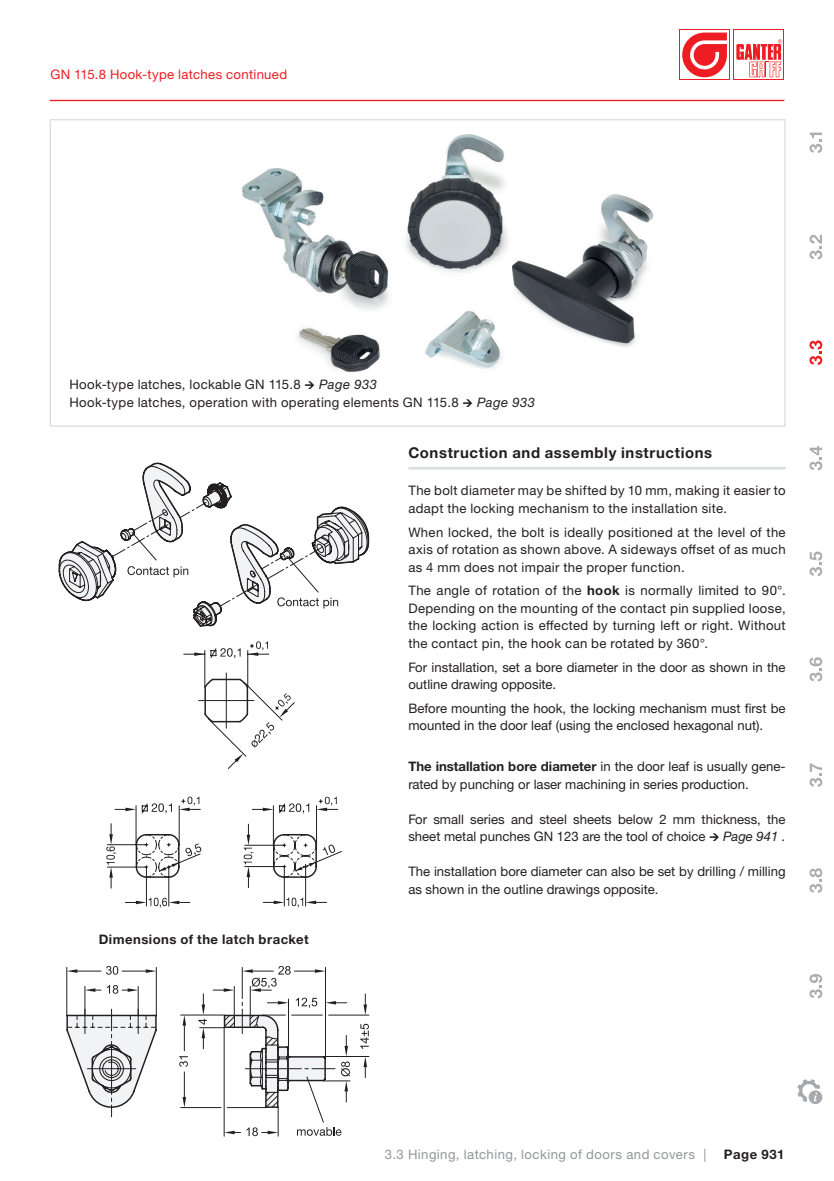
<style>
.page{position:relative;width:834px;height:1181px;background:#fff}
.page>*{position:absolute;margin:0;border:0;box-sizing:border-box;transform-origin:0 0}
.t1{font:700 14.88px "Helvetica Neue LT Pro";letter-spacing:.04em;color:#231f20}
.t2{font:13.12px/17.5px "Helvetica Neue LTW1 G";color:#231f20}
.t3{font:13.12px/17.5px "Helvetica Neue LTW1 G";letter-spacing:.025em;color:#231f20}
.t4{font:13.12px "Helvetica Neue LTW1 G";letter-spacing:.035em;color:#939598}
.t5{font:700 13.12px "Helvetica Neue LTW1 G";letter-spacing:.035em;color:#231f20}
.t6{font:13.12px "Helvetica Neue LTW1 G";letter-spacing:.025em;color:#ee1d23}
.s1{font-style:italic}
.s2{font-weight:700}
</style>
<div class="page">
<hr style="left:50px;top:100px;width:734px;height:1px;background:#ee1d23">
<div style="left:679px;top:30px;width:50px;height:50px;background:#ee1d23"></div>
<svg style="left:680px;top:30px;width:49px;height:49px"></svg>
<svg style="left:682px;top:33px;width:44px;height:44px"></svg>
<div style="left:733px;top:30px;width:51px;height:50px;background:#ee1d23"></div>
<div style="left:734px;top:30px;width:49px;height:49px;background:#fff"></div>
<svg style="left:736px;top:39px;width:46px;height:38px"></svg>
<svg style="left:797px;top:132px;width:26px;height:972px"></svg>
<svg style="left:58px;top:462px;width:312px;height:165px"></svg>
<hr style="left:408px;top:467px;width:377px;height:2px;background:#dcdddf">
<svg style="left:109px;top:808px;width:219px;height:97px"></svg>
<svg style="left:274px;top:897px;width:42px;height:10px"></svg>
<svg style="left:136px;top:897px;width:43px;height:11px"></svg>
<svg style="left:106px;top:834px;width:10px;height:43px"></svg>
<svg style="left:256px;top:641px;width:12px;height:2px"></svg>
<svg style="left:183px;top:643px;width:87px;height:34px"></svg>
<svg style="left:125px;top:677px;width:217px;height:201px"></svg>
<hr style="left:328px;top:1014px;width:41px;height:1px;background:#231f20">
<hr style="left:323px;top:1056px;width:46px;height:1px;background:#231f20">
<svg style="left:363px;top:1057px;width:4px;height:20px"></svg>
<svg style="left:363px;top:994px;width:4px;height:21px"></svg>
<svg style="left:360px;top:1023px;width:9px;height:26px"></svg>
<svg style="left:66px;top:966px;width:284px;height:170px"></svg>
<img style="left:242px;top:134px;width:412px;height:238px">
<p class="t6" style="left:50px;top:67px;width:238px">GN 115.8 Hook-type latches continued</p>
<p class="t3" style="left:69px;top:376px;width:467px">Hook-type latches, lockable GN 115.8 <span class="s1">→ Page 933<br></span>Hook-type latches, operation with operating elements GN 115.8 <span class="s1">→ Page 933</span></p>
<p class="t5" style="left:99px;top:931px;width:211px">Dimensions of the latch bracket</p>
<p class="t1" style="left:408px;top:443px;width:305px">Construction and assembly instructions</p>
<p class="t3" style="left:408px;top:482px;width:379px">The bolt diameter may be shifted by 10 mm, making it easier to adapt the locking mechanism to the installation site.</p>
<p class="t2" style="left:408px;top:523px;width:379px;text-align:justify">When locked, the bolt is ideally positioned at the level of the axis of rotation as shown above. A sideways offset of as much as 4 mm does not impair the proper function.</p>
<p class="t2" style="left:408px;top:582px;width:379px;text-align:justify">The angle of rotation of the <span class="s2">hook</span> is normally limited to 90°.<br>Depending on the mounting of the contact pin supplied loose, the locking action is effected by turning left or right. Without the contact pin, the hook can be rotated by 360°.</p>
<p class="t2" style="left:408px;top:658px;width:378px">For installation, set a bore diameter in the door as shown in the outline drawing opposite.</p>
<p class="t2" style="left:408px;top:699px;width:378px">Before mounting the hook, the locking mechanism must first be mounted in the door leaf (using the enclosed hexagonal nut).</p>
<p class="t2" style="left:408px;top:758px;width:379px"><span class="s2">The installation bore diameter</span> in the door leaf is usually gene&shy;rated by punching or laser machining in series production.</p>
<p class="t2" style="left:408px;top:810px;width:379px">For small series and steel sheets below 2 mm thickness, the sheet metal punches GN 123 are the tool of choice <span class="s1">→ Page 941 .</span></p>
<p class="t2" style="left:408px;top:863px;width:378px">The installation bore diameter can also be set by drilling / milling as shown in the outline drawings opposite.</p>
<p class="t4" style="left:385px;top:1146px;width:323px">3.3 Hinging, latching, locking of doors and covers |</p>
<p class="t5" style="left:723px;top:1146px;width:62px">Page 931</p>
</div>
